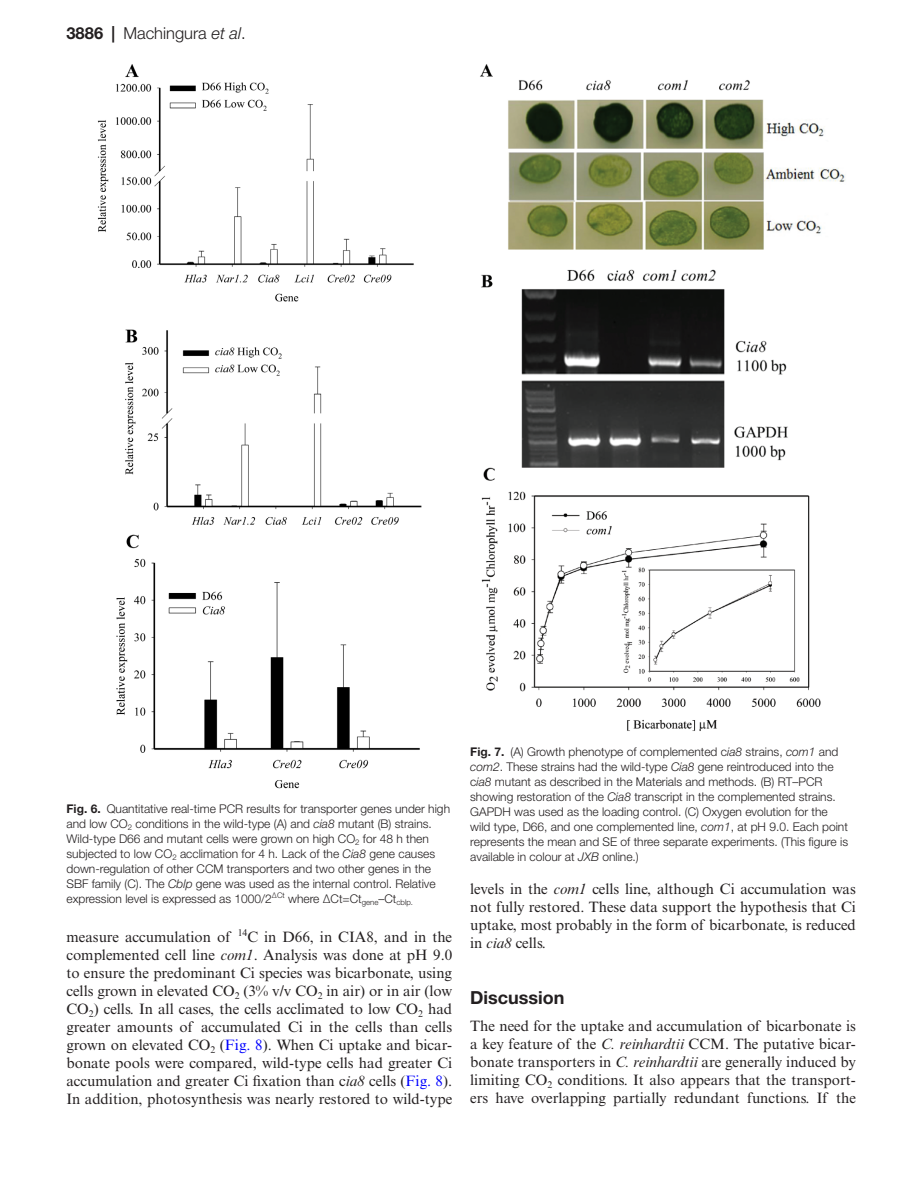
<style>
.page{position:relative;width:919px;height:1187px;background:#fff}
.page>*{position:absolute;margin:0;border:0;box-sizing:border-box;transform-origin:0 0}
.t1{font:700 18px "Helvetica Neue LT Std";color:#231f20}
.t2{font:300 16.5px "Helvetica Neue LT Std";color:#231f20}
.t3{font:15px/18px "Times New Roman MT Std";color:#231f20;text-align:justify}
.t4{font:300 12px/15px "Helvetica Neue LT Std";color:#231f20}
.s1{font-weight:700}
.s2{font-style:italic}
.s3{color:#00f}
</style>
<div class="page">
<img style="left:480px;top:64px;width:365px;height:667px">
<img style="left:97px;top:64px;width:324px;height:724px">
<p class="t2" style="left:66px;top:23px;width:181px"><span class="s1">3886 |</span> Machingura <span class="s2">et al</span>.</p>
<p class="t4" style="left:66px;top:800px;width:385px"><span class="s1">Fig. 6.</span> Quantitative real-time PCR results for transporter genes under high and low CO<sub>2</sub> conditions in the wild-type (A) and <span class="s2">cia8</span> mutant (B) strains.<br>Wild-type D66 and mutant cells were grown on high CO<sub>2</sub> for 48 h then subjected to low CO<sub>2</sub> acclimation for 4 h. Lack of the <span class="s2">Cia8</span> gene causes down-regulation of other CCM transporters and two other genes in the SBF family (C). The <span class="s2">Cblp</span> gene was used as the internal control. Relative expression level is expressed as 1000/2<sup>∆Ct</sup> where ∆Ct=Ct<sub>gene</sub>–Ct<sub>cblp.</sub></p>
<p class="t3" style="left:66px;top:927px;width:387px">measure accumulation of <sup>14</sup>C in D66, in CIA8, and in the complemented cell line <span class="s2">com1</span>. Analysis was done at pH 9.0 to ensure the predominant Ci species was bicarbonate, using cells grown in elevated CO<sub>2</sub> (3% v/v CO<sub>2</sub> in air) or in air (low CO<sub>2</sub>) cells. In all cases, the cells acclimated to low CO<sub>2</sub> had greater amounts of accumulated Ci in the cells than cells grown on elevated CO<sub>2</sub> (<span class="s3">Fig. 8</span>). When Ci uptake and bicar&shy;bonate pools were compared, wild-type cells had greater Ci accumulation and greater Ci fixation than c<span class="s2">ia8</span> cells (<span class="s3">Fig. 8</span>).<br>In addition, photosynthesis was nearly restored to wild-type</p>
<p class="t4" style="left:470px;top:743px;width:379px"><span class="s1">Fig. 7.</span> (A) Growth phenotype of complemented c<span class="s2">ia8</span> strains, <span class="s2">com1</span> and <span class="s2">com2</span>. These strains had the wild-type <span class="s2">Cia8</span> gene reintroduced into the c<span class="s2">ia8</span> mutant as described in the Materials and methods. (B) RT–PCR showing restoration of the <span class="s2">Cia8</span> transcript in the complemented strains.<br>GAPDH was used as the loading control. (C) Oxygen evolution for the wild type, D66, and one complemented line, <span class="s2">com1</span>, at pH 9.0. Each point represents the mean and SE of three separate experiments. (This figure is available in colour at <span class="s2">JXB</span> online.)</p>
<p class="t3" style="left:470px;top:879px;width:387px">levels in the <span class="s2">com1</span> cells line, although Ci accumulation was not fully restored. These data support the hypothesis that Ci uptake, most probably in the form of bicarbonate, is reduced in <span class="s2">cia8</span> cells.</p>
<p class="t1" style="left:470px;top:985px;width:96px">Discussion</p>
<p class="t3" style="left:470px;top:1017px;width:387px">The need for the uptake and accumulation of bicarbonate is a key feature of the <span class="s2">C. reinhardtii</span> CCM. The putative bicar&shy;bonate transporters in <span class="s2">C. reinhardtii</span> are generally induced by limiting CO<sub>2</sub> conditions. It also appears that the transport&shy;ers have overlapping partially redundant functions. If the</p>
</div>
